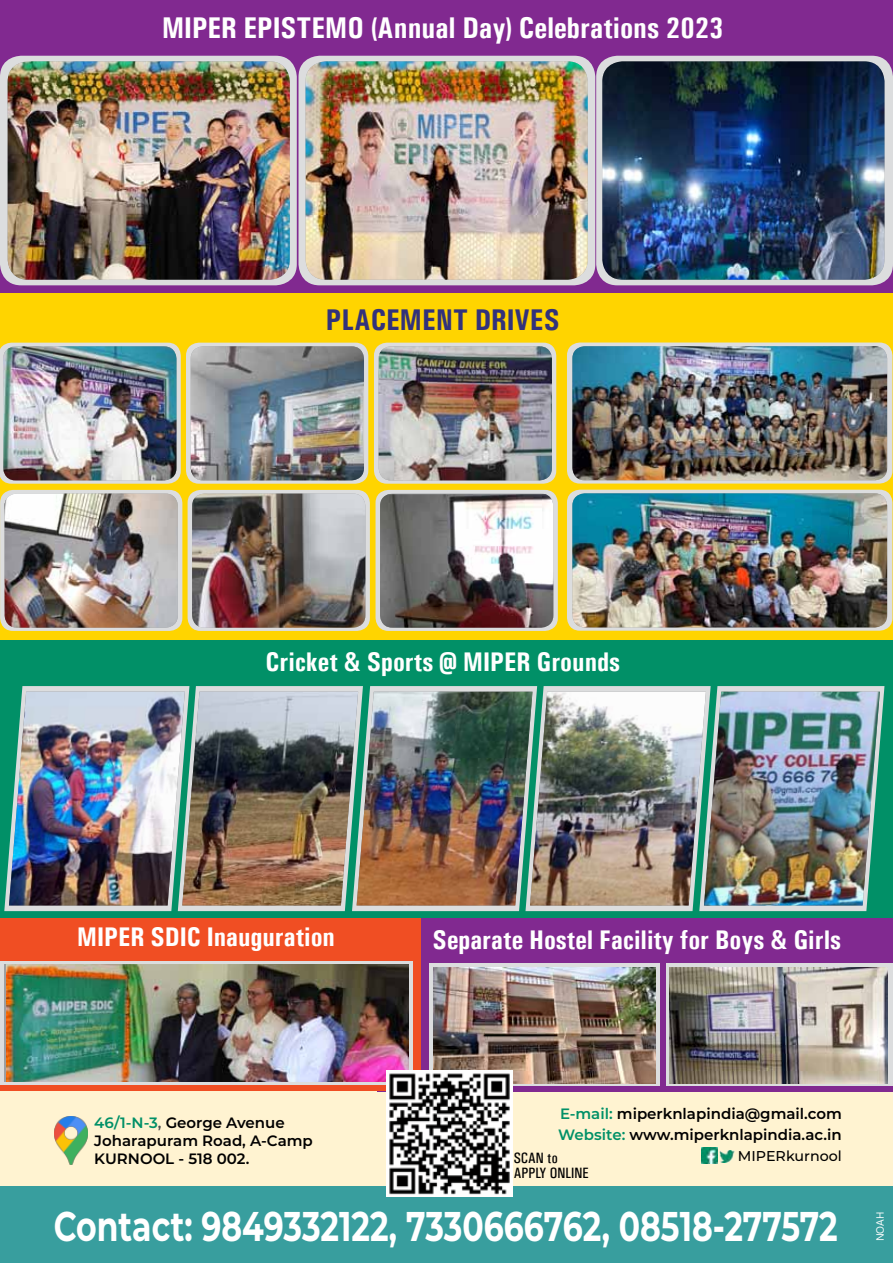
<style>
.page{position:relative;width:893px;height:1263px;background:#fff3d1}
.page>*{position:absolute;margin:0;border:0;box-sizing:border-box;transform-origin:0 0}
.t1{font:700 41.55px "Montserrat";color:#fff;scale:.76 1}
.t2{font:700 30px "Univers Condensed";color:#fff}
.t3{font:700 30px "Univers Condensed";color:#32327b}
.t4{font:700 27px "Univers Condensed";color:#fff}
.t5{font:600 15px/18px "Montserrat";color:#000}
.t6{font:15px/15px "Univers Condensed";color:#000}
.t7{font:500 14.25px "Montserrat";color:#000}
.t8{font:10.5px "Segoe UI";color:#fff}
.s1{color:#019067}
.s2{color:#4d4d4f}
</style>
<div class="page">
<div style="left:0;top:1187px;width:893px;height:76px;background:#389e9e"></div>
<div style="left:378px;top:917px;width:515px;height:174px;background:#812990"></div>
<div style="left:429px;top:963px;width:231px;height:123px;background:#dcddde"></div>
<svg style="left:666px;top:963px;width:227px;height:123px;background:#cecece"></svg>
<img style="left:670px;top:967px;width:217px;height:116px">
<img style="left:433px;top:967px;width:223px;height:116px">
<div style="left:0;top:0;width:893px;height:293px;background:#812990"></div>
<div style="left:0;top:293px;width:893px;height:346px;background:#ffd400"></div>
<div style="left:0;top:640px;width:893px;height:278px;background:#019067"></div>
<div style="left:0;top:918px;width:421px;height:173px;background:#f04e23"></div>
<svg style="left:0;top:961px;width:413px;height:123px;background:#cac8cb"></svg>
<div style="left:0;top:56px;width:297px;height:229px;background:#dcddde;border-radius:21px"></div>
<div style="left:0;top:490px;width:182px;height:141px;background:#dcddde;border-radius:13px"></div>
<div style="left:376px;top:490px;width:182px;height:141px;background:#dcddde;border-radius:13px"></div>
<div style="left:188px;top:490px;width:182px;height:141px;background:linear-gradient(to right,#dcdddf,#dcdddc);border-radius:13px"></div>
<div style="left:596px;top:56px;width:297px;height:229px;background:#dcddde;border-radius:21px"></div>
<svg style="left:567px;top:490px;width:325px;height:141px;background:#d6d5d0"></svg>
<div style="left:567px;top:342px;width:325px;height:142px;background:#dcddde;border-radius:13px"></div>
<div style="left:298px;top:56px;width:297px;height:229px;background:#dcddde;border-radius:21px"></div>
<svg style="left:0;top:343px;width:181px;height:141px;background:#d5d4c4"></svg>
<svg style="left:374px;top:343px;width:182px;height:141px;background:#d7d7d3"></svg>
<div style="left:186px;top:343px;width:182px;height:141px;background:#dcddde;border-radius:13px"></div>
<img style="left:5px;top:494px;width:173px;height:134px">
<img style="left:380px;top:494px;width:173px;height:134px">
<img style="left:192px;top:494px;width:173px;height:134px">
<img style="left:8px;top:61px;width:282px;height:219px">
<img style="left:3px;top:346px;width:173px;height:134px">
<img style="left:379px;top:346px;width:173px;height:134px">
<img style="left:191px;top:346px;width:173px;height:134px">
<img style="left:306px;top:61px;width:282px;height:219px">
<img style="left:602px;top:61px;width:282px;height:219px">
<img style="left:572px;top:493px;width:315px;height:134px">
<img style="left:572px;top:346px;width:315px;height:134px">
<img style="left:6px;top:964px;width:402px;height:117px">
<img style="left:4px;top:686px;width:880px;height:225px">
<img style="left:530px;top:692px;width:176px;height:213px">
<img style="left:387px;top:1070px;width:125px;height:126px">
<img style="left:54px;top:1116px;width:33px;height:48px">
<img style="left:702px;top:1147px;width:15px;height:16px">
<img style="left:719px;top:1150px;width:16px;height:13px">
<h2 class="t2" style="left:162px;top:10px;width:563px">MIPER EPISTEMO (Annual Day) Celebrations 2023</h2>
<h2 class="t3" style="left:326px;top:301px;width:235px">PLACEMENT DRIVES</h2>
<h3 class="t4" style="left:266px;top:646px;width:356px">Cricket &amp; Sports @ MIPER Grounds</h3>
<h3 class="t4" style="left:77px;top:921px;width:259px">MIPER SDIC Inauguration</h3>
<h3 class="t4" style="left:433px;top:924px;width:410px">Separate Hostel Facility for Boys &amp; Girls</h3>
<p class="t5" style="left:94px;top:1113px;width:220px"><span class="s1">46/1-N-3</span><span class="s2">,</span> George Avenue<br>Joharapuram Road, A-Camp<br>KURNOOL - 518 002.</p>
<p class="t5" style="left:558px;top:1102px;width:285px;line-height:20.7px"><span class="s1">E-mail:</span> miperknlapindia@gmail.com<br><span class="s1">Website:</span> www.miperknlapindia.ac.in</p>
<p class="t6" style="left:514px;top:1150px;width:77px">SCAN to<br>APPLY ONLINE</p>
<p class="t7" style="left:738px;top:1145px;width:105px">MIPERkurnool</p>
<h1 class="t1" style="left:54px;top:1197px;width:1033px">Contact: 9849332122, 7330666762, 08518-277572</h1>
<p class="t8" style="left:870px;top:1241px;width:31px;rotate:-90deg">NOAH</p>
</div>
